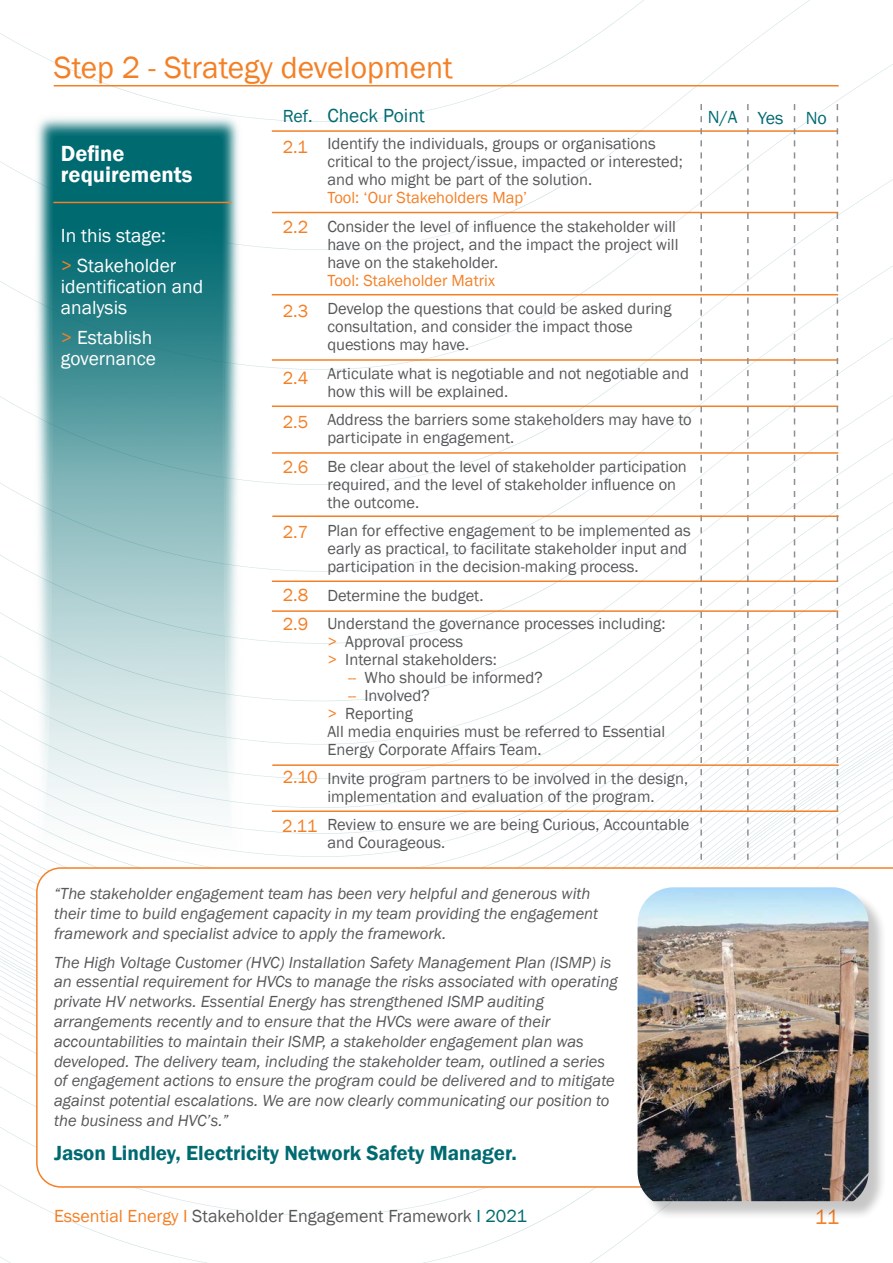
<style>
.page{position:relative;width:893px;height:1263px;background:#fff}
.page>*{position:absolute;margin:0;border:0;box-sizing:border-box;transform-origin:0 0}
.t1{font:31.5px "Franklin Gothic";color:#f48026}
.t2{font:600 22.5px/21px "Franklin Gothic";color:#fff}
.t3{font:600 21px "Franklin Gothic";color:#006a71}
.t4{font:21px "Franklin Gothic";color:#f48026}
.t5{font:19.5px/21px "Franklin Gothic";color:#fff}
.t6{font:19.5px "Franklin Gothic";color:#006a71}
.t7{font:18px "Franklin Gothic";color:#57585a}
.t8{font:18px "Franklin Gothic";color:#f48026}
.t9{font:18px "Franklin Gothic";color:#006a71}
.t10{font:16.5px/18px "Franklin Gothic";color:#57585a}
.t11{font:italic 16.5px/19.8px "Franklin Gothic";color:#57585a}
.s1{color:#f48026}
.s2{color:#006a71}
</style>
<div class="page">
<img style="left:0;top:0;width:893px;height:1263px">
<svg style="left:36px;top:867px;width:857px;height:321px"></svg>
<img style="left:31px;top:112px;width:230px;height:801px">
<hr style="left:53px;top:202px;width:179px;height:1px;background:#f48026">
<hr style="left:272px;top:130px;width:566px;height:2px;background:#f48026">
<hr style="left:272px;top:212px;width:566px;height:1px;background:#f48026">
<hr style="left:272px;top:294px;width:566px;height:1px;background:#f48026">
<hr style="left:272px;top:359px;width:566px;height:2px;background:#f48026">
<hr style="left:272px;top:405px;width:566px;height:2px;background:#f48026">
<hr style="left:272px;top:452px;width:566px;height:2px;background:#f48026">
<hr style="left:272px;top:580px;width:566px;height:2px;background:#f48026">
<hr style="left:272px;top:610px;width:566px;height:2px;background:#f48026">
<svg style="left:700px;top:104px;width:2px;height:756px"></svg>
<svg style="left:747px;top:104px;width:2px;height:756px"></svg>
<svg style="left:794px;top:104px;width:1px;height:756px"></svg>
<svg style="left:837px;top:104px;width:1px;height:756px"></svg>
<hr style="left:54px;top:85px;width:785px;height:1px;background:#f48026">
<hr style="left:272px;top:764px;width:567px;height:2px;background:#f48026">
<div style="left:839px;top:897px;width:53px;height:302px;background:#fff"></div>
<hr style="left:272px;top:515px;width:567px;height:2px;background:#f48026">
<hr style="left:272px;top:810px;width:566px;height:2px;background:#f48026">
<div style="left:640px;top:889px;width:247px;height:331px;background:#231f20;opacity:.25"></div>
<img style="left:638px;top:887px;width:230px;height:314px">
<p class="t1" style="left:54px;top:48px;width:401px">Step 2 - Strategy development</p>
<p class="t2" style="left:61px;top:143px;width:133px">Define requirements</p>
<p class="t5" style="left:61px;top:226px;width:107px">In this stage:</p>
<p class="t5" style="left:61px;top:256px;width:144px"><span class="s1">&gt;</span> Stakeholder identification and analysis</p>
<p class="t5" style="left:61px;top:328px;width:97px"><span class="s1">&gt;</span> Establish governance</p>
<p class="t9" style="left:283px;top:105px;width:32px">Ref.</p>
<p class="t8" style="left:283px;top:135px;width:26px">2.1</p>
<p class="t8" style="left:283px;top:216px;width:27px">2.2</p>
<p class="t8" style="left:283px;top:300px;width:27px">2.3</p>
<p class="t8" style="left:283px;top:367px;width:27px">2.4</p>
<p class="t8" style="left:283px;top:410px;width:27px">2.5</p>
<p class="t8" style="left:283px;top:455px;width:27px">2.6</p>
<p class="t8" style="left:283px;top:521px;width:27px">2.7</p>
<p class="t8" style="left:283px;top:583px;width:27px">2.8</p>
<p class="t8" style="left:283px;top:613px;width:27px">2.9</p>
<p class="t8" style="left:283px;top:766px;width:36px">2.10</p>
<p class="t8" style="left:282px;top:815px;width:37px">2.11</p>
<p class="t6" style="left:327px;top:104px;width:99px">Check Point</p>
<p class="t10" style="left:327px;top:135px;width:357px">Identify the individuals, groups or organisations critical to the project/issue, impacted or interested; and who might be part of the solution.<br><span class="s1">Tool: ‘Our Stakeholders Map’</span></p>
<p class="t10" style="left:327px;top:218px;width:353px">Consider the level of influence the stakeholder will have on the project, and the impact the project will have on the stakeholder.<br><span class="s1">Tool: Stakeholder Matrix</span></p>
<p class="t10" style="left:327px;top:300px;width:346px">Develop the questions that could be asked during consultation, and consider the impact those questions may have.</p>
<p class="t10" style="left:327px;top:365px;width:363px">Articulate what is negotiable and not negotiable and how this will be explained.</p>
<p class="t10" style="left:327px;top:411px;width:366px">Address the barriers some stakeholders may have to participate in engagement.</p>
<p class="t10" style="left:327px;top:458px;width:361px">Be clear about the level of stakeholder participation required, and the level of stakeholder influence on the outcome.</p>
<p class="t10" style="left:327px;top:522px;width:365px">Plan for effective engagement to be implemented as early as practical, to facilitate stakeholder input and participation in the decision-making process.</p>
<p class="t10" style="left:327px;top:587px;width:158px">Determine the budget.</p>
<p class="t10" style="left:327px;top:615px;width:340px">Understand the governance processes including:</p>
<p class="t10" style="left:327px;top:633px;width:137px"><span class="s1">&gt;</span> Approval process</p>
<p class="t10" style="left:327px;top:651px;width:171px"><span class="s1">&gt;</span> Internal stakeholders:</p>
<p class="t10" style="left:348px;top:669px;width:196px"><span class="s1">--</span> Who should be informed?</p>
<p class="t10" style="left:348px;top:687px;width:83px"><span class="s1">--</span> Involved?</p>
<p class="t10" style="left:327px;top:705px;width:87px"><span class="s1">&gt;</span> Reporting</p>
<p class="t10" style="left:327px;top:723px;width:339px">All media enquiries must be referred to Essential</p>
<p class="t10" style="left:327px;top:741px;width:216px">Energy Corporate Affairs Team.</p>
<p class="t10" style="left:327px;top:770px;width:362px">Invite program partners to be involved in the design, implementation and evaluation of the program.</p>
<p class="t10" style="left:327px;top:816px;width:363px">Review to ensure we are being Curious, Accountable and Courageous.</p>
<p class="t11" style="left:54px;top:884px;width:546px">“The stakeholder engagement team has been very helpful and generous with their time to build engagement capacity in my team providing the engagement framework and specialist advice to apply the framework.</p>
<p class="t11" style="left:54px;top:952px;width:565px">The High Voltage Customer (HVC) Installation Safety Management Plan (ISMP) is an essential requirement for HVCs to manage the risks associated with operating private HV networks. Essential Energy has strengthened ISMP auditing arrangements recently and to ensure that the HVCs were aware of their accountabilities to maintain their ISMP, a stakeholder engagement plan was developed. The delivery team, including the stakeholder team, outlined a series of engagement actions to ensure the program could be delivered and to mitigate against potential escalations. We are now clearly communicating our position to the business and HVC’s.”</p>
<p class="t3" style="left:54px;top:1140px;width:464px">Jason Lindley, Electricity Network Safety Manager.</p>
<p class="t9" style="left:708px;top:105px;width:31px">N/A</p>
<p class="t9" style="left:758px;top:106px;width:27px">Yes</p>
<p class="t9" style="left:806px;top:107px;width:23px">No</p>
<p class="t7" style="left:54px;top:1204px;width:474px"><span class="s1">Essential Energy I</span> Stakeholder Engagement Framework <span class="s2">I 2021</span></p>
<p class="t4" style="left:815px;top:1204px;width:26px">11</p>
</div>
